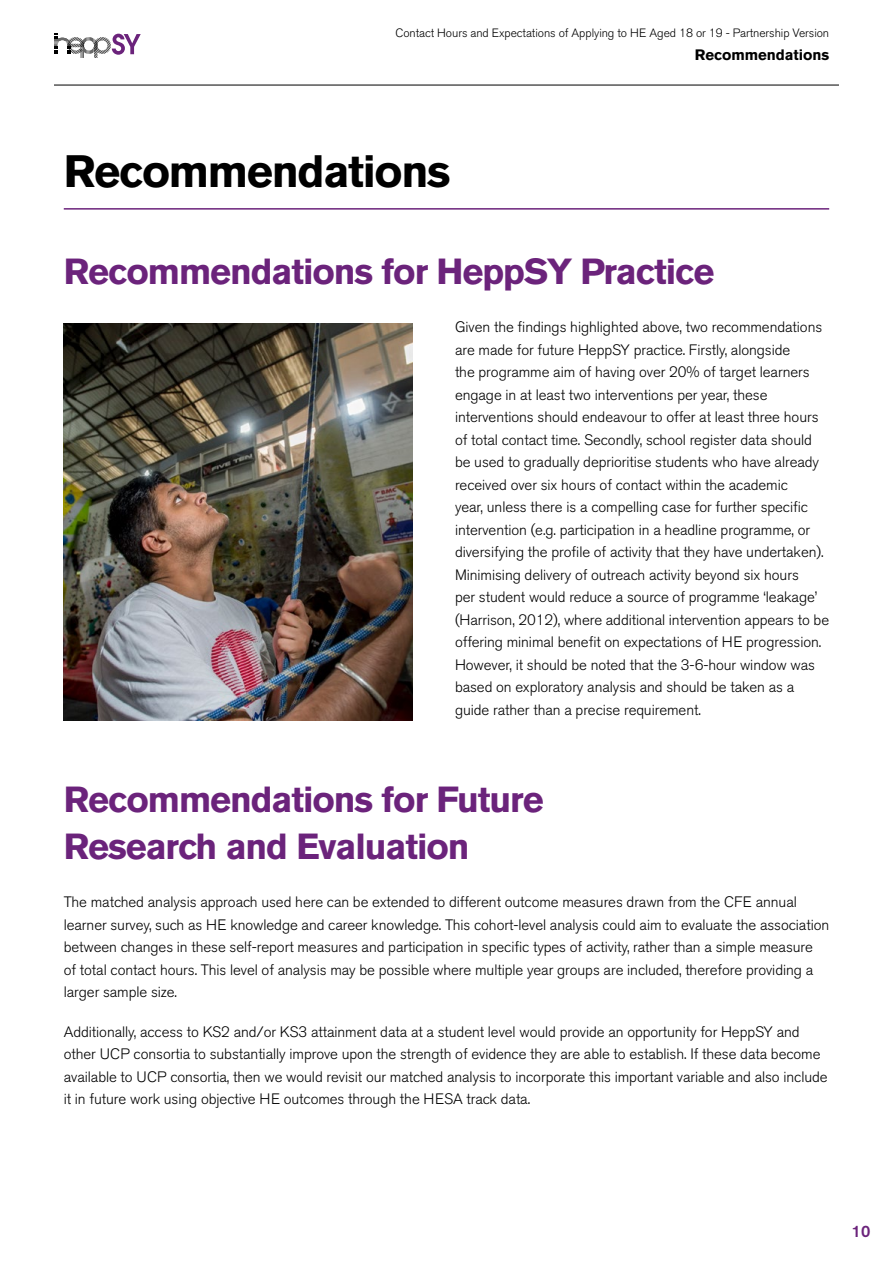
<style>
.page{position:relative;width:893px;height:1263px;background:#fff}
.page>*{position:absolute;margin:0;border:0;box-sizing:border-box;transform-origin:0 0}
.Heading_1{font:700 45px "Akzidenz Grotesk BE";letter-spacing:-.03em;color:#000}
.Heading_2x{font:700 36px/46.5px "Akzidenz Grotesk BE";letter-spacing:-.03em;color:#6b237b}
.t1{font:500 16.5px "Akzidenz Grotesk BE";color:#6b237b}
.t2{font:300 15px/22.5px "Akzidenz Grotesk BE";letter-spacing:-.005em;color:#000}
.t3{font:700 15px "Akzidenz Grotesk BE";letter-spacing:-.005em;color:#000}
.t4{font:300 12px "Akzidenz Grotesk BE";letter-spacing:-.005em;color:#000}
</style>
<div class="page">
<hr style="left:54px;top:85px;width:785px;height:1px;background:#000">
<svg style="left:54px;top:33px;width:87px;height:25px"></svg>
<hr style="left:64px;top:208px;width:765px;height:2px;background:#6b237b">
<img style="left:64px;top:323px;width:348px;height:398px">
<p class="t4" style="left:395px;top:26px;width:435px">Contact Hours and Expectations of Applying to HE Aged 18 or 19 - Partnership Version</p>
<p class="t3" style="left:695px;top:46px;width:136px">Recommendations</p>
<p class="Heading_1" style="left:64px;top:145px;width:388px">Recommendations</p>
<p class="Heading_2x" style="left:64px;top:249px;width:652px">Recommendations for HeppSY Practice</p>
<p class="t2" style="left:455px;top:316px;width:376px">Given the findings highlighted above, two recommendations are made for future HeppSY practice. Firstly, alongside<br>the programme aim of having over 20% of target learners engage in at least two interventions per year, these interventions should endeavour to offer at least three hours of total contact time. Secondly, school register data should be used to gradually deprioritise students who have already received over six hours of contact within the academic<br>year, unless there is a compelling case for further specific intervention (e.g. participation in a headline programme, or diversifying the profile of activity that they have undertaken).<br>Minimising delivery of outreach activity beyond six hours<br>per student would reduce a source of programme ‘leakage’ (Harrison, 2012), where additional intervention appears to be offering minimal benefit on expectations of HE progression.<br>However, it should be noted that the 3-6-hour window was based on exploratory analysis and should be taken as a guide rather than a precise requirement.</p>
<p class="Heading_2x" style="left:64px;top:777px;width:481px">Recommendations for Future<br>Research and Evaluation</p>
<p class="t2" style="left:64px;top:891px;width:767px">The matched analysis approach used here can be extended to different outcome measures drawn from the CFE annual learner survey, such as HE knowledge and career knowledge. This cohort-level analysis could aim to evaluate the association between changes in these self-report measures and participation in specific types of activity, rather than a simple measure<br>of total contact hours. This level of analysis may be possible where multiple year groups are included, therefore providing a larger sample size.</p>
<p class="t2" style="left:64px;top:1020px;width:765px">Additionally, access to KS2 and/or KS3 attainment data at a student level would provide an opportunity for HeppSY and other UCP consortia to substantially improve upon the strength of evidence they are able to establish. If these data become available to UCP consortia, then we would revisit our matched analysis to incorporate this important variable and also include it in future work using objective HE outcomes through the HESA track data.</p>
<p class="t1" style="left:852px;top:1221px;width:20px">10</p>
</div>
